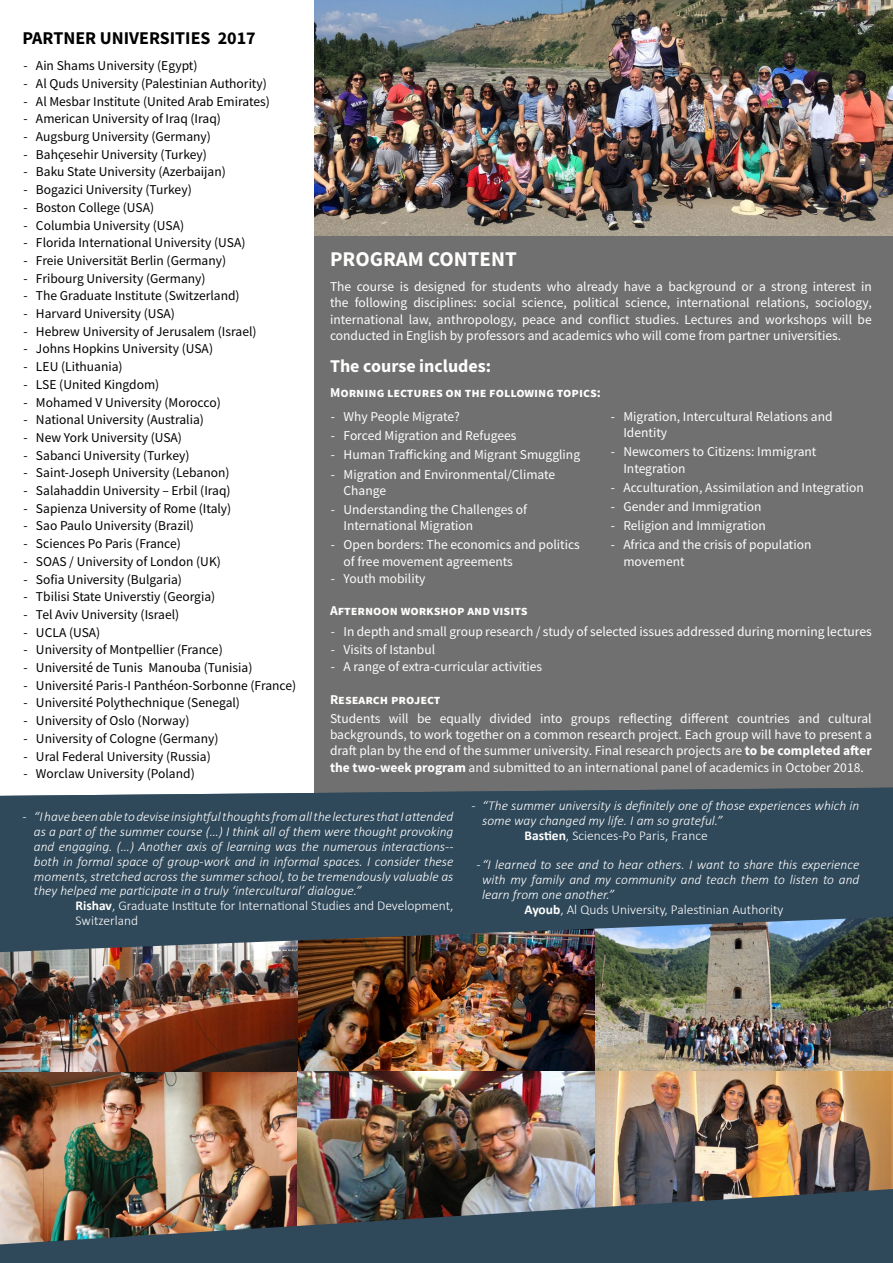
<style>
.page{position:relative;width:893px;height:1263px;background:#fff}
.page>*{position:absolute;margin:0;border:0;box-sizing:border-box;transform-origin:0 0}
.t1{font:700 21px "Source Sans Pro";color:#fffefd}
.t2{font:700 18px "Source Sans Pro";color:#000}
.t3{font:700 18px "Source Sans Pro";color:#fffefd}
.t4{font:13.5px/16.2px "Source Sans Pro";color:#fffefd}
.t5{font:13.5px "Source Sans Pro";color:#000}
.t6{font:italic 300 13.5px/14.9px "Calibri";color:#fffefd;text-align:justify}
.t7{font:300 13.5px/14.9px "Calibri";color:#fffefd}
.t8{font:700 13.5px "Source Sans Pro";color:#fffefd}
.s1{font-weight:700}
</style>
<div class="page">
<div style="left:314px;top:0;width:579px;height:800px;background:#707070"></div>
<img style="left:314px;top:0;width:579px;height:236px">
<img style="left:298px;top:952px;width:297px;height:119px">
<img style="left:0;top:952px;width:298px;height:237px">
<img style="left:595px;top:952px;width:298px;height:237px">
<img style="left:298px;top:1071px;width:297px;height:118px">
<svg style="left:0;top:788px;width:893px;height:164px;background:#395060"></svg>
<img style="left:0;top:1189px;width:893px;height:74px">
<h2 class="t2" style="left:22px;top:25px;width:235px">PARTNER UNIVERSITIES 2017</h2>
<p class="t5" style="left:23px;top:57px;width:176px">- Ain Shams University (Egypt)</p>
<p class="t5" style="left:23px;top:75px;width:245px">- Al Quds University (Palestinian Authority)</p>
<p class="t5" style="left:23px;top:93px;width:248px">- Al Mesbar Institute (United Arab Emirates)</p>
<p class="t5" style="left:23px;top:110px;width:199px">- American University of Iraq (Iraq)</p>
<p class="t5" style="left:23px;top:128px;width:189px">- Augsburg University (Germany)</p>
<p class="t5" style="left:23px;top:146px;width:185px">- Bahçesehir University (Turkey)</p>
<p class="t5" style="left:23px;top:163px;width:204px">- Baku State University (Azerbaijan)</p>
<p class="t5" style="left:23px;top:181px;width:170px">- Bogazici University (Turkey)</p>
<p class="t5" style="left:23px;top:199px;width:132px">- Boston College (USA)</p>
<p class="t5" style="left:23px;top:216px;width:162px">- Columbia University (USA)</p>
<p class="t5" style="left:23px;top:234px;width:224px">- Florida International University (USA)</p>
<p class="t5" style="left:23px;top:252px;width:204px">- Freie Universität Berlin (Germany)</p>
<p class="t5" style="left:23px;top:270px;width:184px">- Fribourg University (Germany)</p>
<p class="t5" style="left:23px;top:287px;width:218px">- The Graduate Institute (Switzerland)</p>
<p class="t5" style="left:23px;top:305px;width:153px">- Harvard University (USA)</p>
<p class="t5" style="left:23px;top:323px;width:235px">- Hebrew University of Jerusalem (Israel)</p>
<p class="t5" style="left:23px;top:340px;width:191px">- Johns Hopkins University (USA)</p>
<p class="t5" style="left:23px;top:358px;width:101px">- LEU (Lithuania)</p>
<p class="t5" style="left:23px;top:376px;width:137px">- LSE (United Kingdom)</p>
<p class="t5" style="left:23px;top:393px;width:199px">- Mohamed V University (Morocco)</p>
<p class="t5" style="left:23px;top:411px;width:182px">- National University (Australia)</p>
<p class="t5" style="left:23px;top:429px;width:160px">- New York University (USA)</p>
<p class="t5" style="left:23px;top:446px;width:168px">- Sabanci University (Turkey)</p>
<p class="t5" style="left:23px;top:464px;width:208px">- Saint-Joseph University (Lebanon)</p>
<p class="t5" style="left:23px;top:482px;width:209px">- Salahaddin University – Erbil (Iraq)</p>
<p class="t5" style="left:23px;top:500px;width:209px">- Sapienza University of Rome (Italy)</p>
<p class="t5" style="left:23px;top:517px;width:172px">- Sao Paulo University (Brazil)</p>
<p class="t5" style="left:23px;top:535px;width:159px">- Sciences Po Paris (France)</p>
<p class="t5" style="left:23px;top:553px;width:199px">- SOAS / University of London (UK)</p>
<p class="t5" style="left:23px;top:570px;width:160px">- Sofia University (Bulgaria)</p>
<p class="t5" style="left:23px;top:588px;width:193px">- Tbilisi State Universtiy (Georgia)</p>
<p class="t5" style="left:23px;top:606px;width:157px">- Tel Aviv University (Israel)</p>
<p class="t5" style="left:23px;top:623px;width:78px">- UCLA (USA)</p>
<p class="t5" style="left:23px;top:641px;width:201px">- University of Montpellier (France)</p>
<p class="t5" style="left:23px;top:659px;width:231px">- Université de Tunis Manouba (Tunisia)</p>
<p class="t5" style="left:23px;top:677px;width:274px">- Université Paris-I Panthéon-Sorbonne (France)</p>
<p class="t5" style="left:23px;top:694px;width:218px">- Université Polythechnique (Senegal)</p>
<p class="t5" style="left:23px;top:712px;width:168px">- University of Oslo (Norway)</p>
<p class="t5" style="left:23px;top:730px;width:197px">- University of Cologne (Germany)</p>
<p class="t5" style="left:23px;top:747px;width:189px">- Ural Federal University (Russia)</p>
<p class="t5" style="left:23px;top:765px;width:173px">- Worclaw University (Poland)</p>
<h1 class="t1" style="left:330px;top:245px;width:188px">PROGRAM CONTENT</h1>
<p class="t4" style="left:330px;top:278px;width:543px;text-align:justify">The course is designed for students who already have a background or a strong interest in the following disciplines: social science, political science, international relations, sociology, international law, anthropology, peace and conflict studies. Lectures and workshops will be conducted in English by professors and academics who will come from partner universities.</p>
<h2 class="t3" style="left:330px;top:354px;width:163px">The course includes:</h2>
<p class="t8" style="left:330px;top:384px;width:272px">Morning lectures on the following topics:</p>
<p class="t4" style="left:331px;top:408px;width:130px">- Why People Migrate?</p>
<p class="t4" style="left:331px;top:428px;width:187px">- Forced Migration and Refugees</p>
<p class="t4" style="left:331px;top:447px;width:251px">- Human Trafficking and Migrant Smuggling</p>
<p class="t4" style="left:344px;top:466px;width:213px;text-indent:-13px">- Migration and Environmental/Climate<br>Change</p>
<p class="t4" style="left:344px;top:501px;width:185px;text-indent:-13px">- Understanding the Challenges of<br>International Migration</p>
<p class="t4" style="left:344px;top:537px;width:238px;text-indent:-13px">- Open borders: The economics and politics of free movement agreements</p>
<p class="t4" style="left:331px;top:571px;width:96px">- Youth mobility</p>
<p class="t4" style="left:623px;top:408px;width:211px;text-indent:-13px">- Migration, Intercultural Relations and<br>Identity</p>
<p class="t4" style="left:623px;top:444px;width:195px;text-indent:-13px">- Newcomers to Citizens: Immigrant<br>Integration</p>
<p class="t4" style="left:611px;top:479px;width:255px">- Acculturation, Assimilation and Integration</p>
<p class="t4" style="left:611px;top:498px;width:152px">- Gender and Immigration</p>
<p class="t4" style="left:611px;top:517px;width:157px">- Religion and Immigration</p>
<p class="t4" style="left:623px;top:537px;width:190px;text-indent:-13px">- Africa and the crisis of population movement</p>
<p class="t8" style="left:330px;top:602px;width:199px">Afternoon workshop and visits</p>
<p class="t4" style="left:331px;top:623px;width:542px">- In depth and small group research / study of selected issues addressed during morning lectures</p>
<p class="t4" style="left:331px;top:641px;width:106px">- Visits of Istanbul</p>
<p class="t4" style="left:331px;top:659px;width:213px">- A range of extra-curricular activities</p>
<p class="t8" style="left:330px;top:690px;width:112px">Research project</p>
<p class="t4" style="left:330px;top:710px;width:543px;text-align:justify">Students will be equally divided into groups reflecting different countries and cultural backgrounds, to work together on a common research project. Each group will have to present a draft plan by the end of the summer university. Final research projects are <span class="s1">to be completed after the two-week program</span> and submitted to an international panel of academics in October 2018.</p>
<p class="t6" style="left:471px;top:798px;width:389px">- “The summer university is definitely one of those experiences which in</p>
<p class="t6" style="left:482px;top:813px;width:242px">some way changed my life. I am so grateful.”</p>
<p class="t7" style="left:525px;top:827px;width:185px"><span class="s1">Bastien</span>, Sciences-Po Paris, France</p>
<p class="t6" style="left:476px;top:857px;width:385px">- “I learned to see and to hear others. I want to share this experience</p>
<p class="t6" style="left:482px;top:872px;width:379px">with my family and my community and teach them to listen to and</p>
<p class="t6" style="left:482px;top:887px;width:134px">learn from one another.”</p>
<p class="t7" style="left:525px;top:902px;width:260px"><span class="s1">Ayoub</span>, Al Quds University, Palestinian Authority</p>
<p class="t6" style="left:34px;top:809px;width:421px;text-indent:-11px">- “I have been able to devise insightful thoughts from all the lectures that I attended as a part of the summer course (…) I think all of them were thought provoking and engaging. (…) Another axis of learning was the numerous interactions-- both in formal space of group-work and in informal spaces. I consider these moments, stretched across the summer school, to be tremendously valuable as they helped me participate in a truly ‘intercultural’ dialogue.”</p>
<p class="t7" style="left:76px;top:898px;width:379px"><span class="s1">Rishav</span>, Graduate Institute for International Studies and Development,<br>Switzerland</p>
</div>
